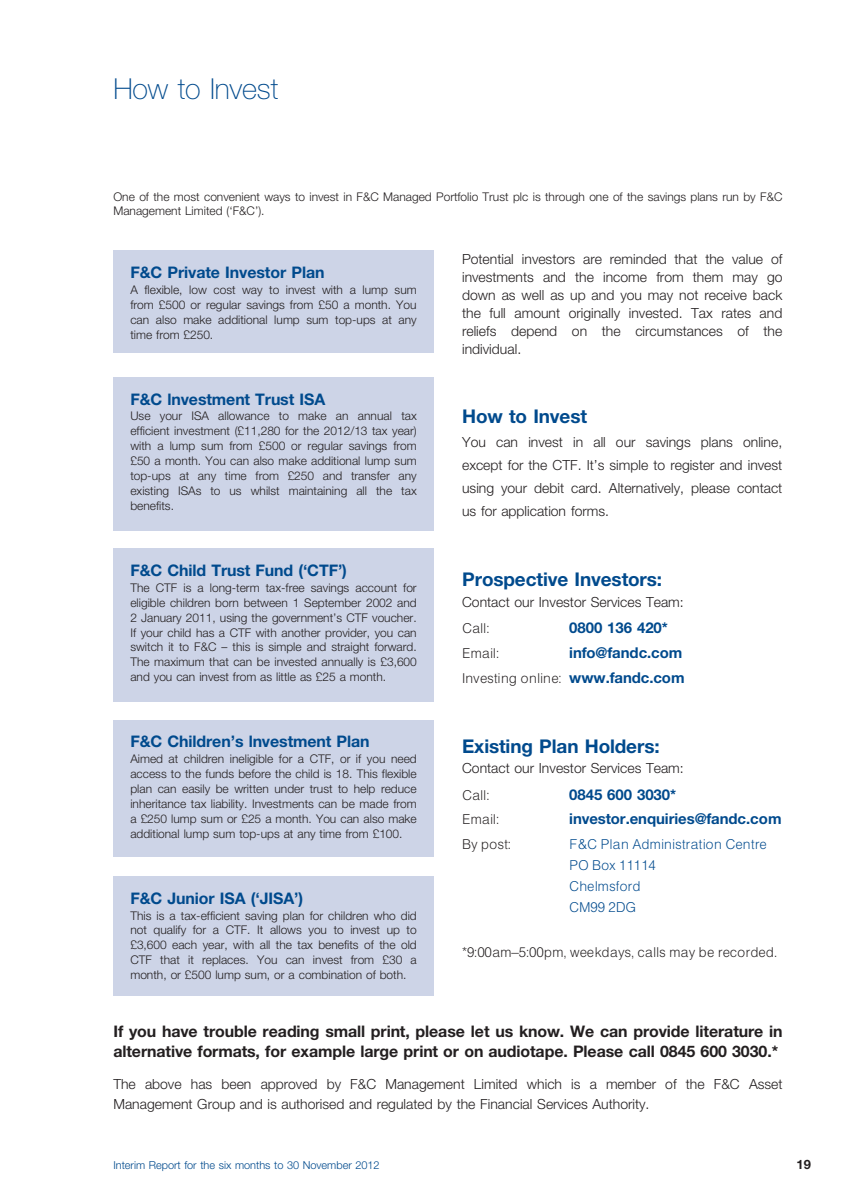
<style>
.page{position:relative;width:842px;height:1191px;background:#fff}
.page>*{position:absolute;margin:0;border:0;box-sizing:border-box;transform-origin:0 0}
.t1{font:28.8px "Adv P4 A3616";color:#004a8d}
.t2{font:19px "Adv P3 E132 E";color:#004a8d}
.t3{font:16px/20px "Adv P3 E132 E";color:#231f20}
.t4{font:16px "Adv P3 E132 E";color:#004a8d}
.t5{font:15px "Adv T041";color:#231f20}
.t6{font:15px "Adv P3 E132 E";color:#004a8d}
.t7{font:15px/21px "Adv T041";color:#004a8d}
.t8{font:14px/18px "Adv P102166";color:#231f20;text-align:justify}
.t9{font:13px "Adv P3 E132 E";color:#231f20}
.t10{font:12px/15px "Adv P102166";color:#231f20;text-align:justify}
.t11{font:11px "Adv P102166";color:#004a8d}
.s1{font-family:"Adv P3 E132 E";color:#004a8d}
</style>
<div class="page">
<div style="left:113px;top:251px;width:321px;height:102px;background:#cdd4e7"></div>
<div style="left:113px;top:377px;width:321px;height:153px;background:#cdd4e7"></div>
<div style="left:113px;top:548px;width:321px;height:153px;background:#cdd4e7"></div>
<div style="left:113px;top:720px;width:321px;height:136px;background:#cdd4e7"></div>
<div style="left:113px;top:876px;width:321px;height:119px;background:#cdd4e7"></div>
<h1 class="t1" style="left:113px;top:77px;width:166px">How to Invest</h1>
<p class="t10" style="left:113px;top:191px;width:671px;line-height:14px">One of the most convenient ways to invest in F&amp;C Managed Portfolio Trust plc is through one of the savings plans run by F&amp;C<br>Management Limited (‘F&amp;C’).</p>
<h3 class="t4" style="left:130px;top:265px;width:196px">F&amp;C Private Investor Plan</h3>
<p class="t10" style="left:130px;top:283px;width:288px">A flexible, low cost way to invest with a lump sum from £500 or regular savings from £50 a month. You can also make additional lump sum top-ups at any time from £250.</p>
<h3 class="t4" style="left:130px;top:392px;width:196px">F&amp;C lnvestment Trust ISA</h3>
<p class="t10" style="left:130px;top:409px;width:288px">Use your ISA allowance to make an annual tax efficient investment (£11,280 for the 2012/13 tax year) with a lump sum from £500 or regular savings from £50 a month. You can also make additional lump sum top-ups at any time from £250 and transfer any existing ISAs to us whilst maintaining all the tax benefits.</p>
<h3 class="t4" style="left:130px;top:563px;width:218px">F&amp;C Child Trust Fund (‘CTF’)</h3>
<p class="t10" style="left:130px;top:580px;width:288px">The CTF is a long-term tax-free savings account for eligible children born between 1 September 2002 and 2 January 2011, using the government’s CTF voucher.<br>If your child has a CTF with another provider, you can switch it to F&amp;C – this is simple and straight forward.<br>The maximum that can be invested annually is £3,600 and you can invest from as little as £25 a month.</p>
<h3 class="t4" style="left:130px;top:734px;width:241px">F&amp;C Children’s lnvestment Plan</h3>
<p class="t10" style="left:130px;top:752px;width:288px">Aimed at children ineligible for a CTF, or if you need access to the funds before the child is 18. This flexible plan can easily be written under trust to help reduce inheritance tax liability. Investments can be made from a £250 lump sum or £25 a month. You can also make additional lump sum top-ups at any time from £100.</p>
<h3 class="t4" style="left:130px;top:891px;width:174px">F&amp;C Junior ISA (‘JISA’)</h3>
<p class="t10" style="left:130px;top:908px;width:288px">This is a tax-efficient saving plan for children who did not qualify for a CTF. It allows you to invest up to £3,600 each year, with all the tax benefits of the old CTF that it replaces. You can invest from £30 a month, or £500 lump sum, or a combination of both.</p>
<p class="t8" style="left:462px;top:251px;width:322px">Potential investors are reminded that the value of investments and the income from them may go down as well as up and you may not receive back the full amount originally invested. Tax rates and reliefs depend on the circumstances of the individual.</p>
<h2 class="t2" style="left:462px;top:408px;width:126px">How to Invest</h2>
<p class="t8" style="left:462px;top:431px;width:322px;line-height:23px">You can invest in all our savings plans online, except for the CTF. It’s simple to register and invest using your debit card. Alternatively, please contact us for application forms.</p>
<h2 class="t2" style="left:462px;top:571px;width:201px">Prospective Investors:</h2>
<p class="t8" style="left:462px;top:594px;width:223px">Contact our Investor Services Team:</p>
<p class="t5" style="left:462px;top:620px;width:29px">Call:</p>
<p class="t6" style="left:569px;top:621px;width:100px">0800 136 420*</p>
<p class="t5" style="left:462px;top:645px;width:39px">Email:</p>
<p class="t6" style="left:569px;top:646px;width:114px">info@fandc.com</p>
<p class="t5" style="left:462px;top:670px;width:224px">Investing online: <span class="s1">www.fandc.com</span></p>
<h2 class="t2" style="left:462px;top:737px;width:199px">Existing Plan Holders:</h2>
<p class="t8" style="left:462px;top:760px;width:223px">Contact our Investor Services Team:</p>
<p class="t5" style="left:462px;top:786px;width:29px">Call:</p>
<p class="t6" style="left:569px;top:787px;width:108px">0845 600 3030*</p>
<p class="t5" style="left:462px;top:811px;width:39px">Email:</p>
<p class="t6" style="left:569px;top:812px;width:214px">investor.enquiries@fandc.com</p>
<p class="t5" style="left:462px;top:836px;width:50px">By post:</p>
<p class="t7" style="left:569px;top:834px;width:199px">F&amp;C Plan Administration Centre<br>PO Box 11114<br>Chelmsford<br>CM99 2DG</p>
<p class="t5" style="left:462px;top:944px;width:317px">*9:00am^5:00pm, weekdays, calls may be recorded.</p>
<h3 class="t3" style="left:113px;top:1022px;width:670px">If you have trouble reading small print, please let us know. We can provide literature in alternative formats, for example large print or on audiotape. Please call 0845 600 3030.*</h3>
<p class="t8" style="left:113px;top:1074px;width:670px;line-height:20px">The above has been approved by F&amp;C Management Limited which is a member of the F&amp;C Asset<br>Management Group and is authorised and regulated by the Financial Services Authority.</p>
<p class="t11" style="left:113px;top:1159px;width:268px">Interim Report for the six months to 30 November 2012</p>
<p class="t9" style="left:796px;top:1158px;width:16px">19</p>
</div>
